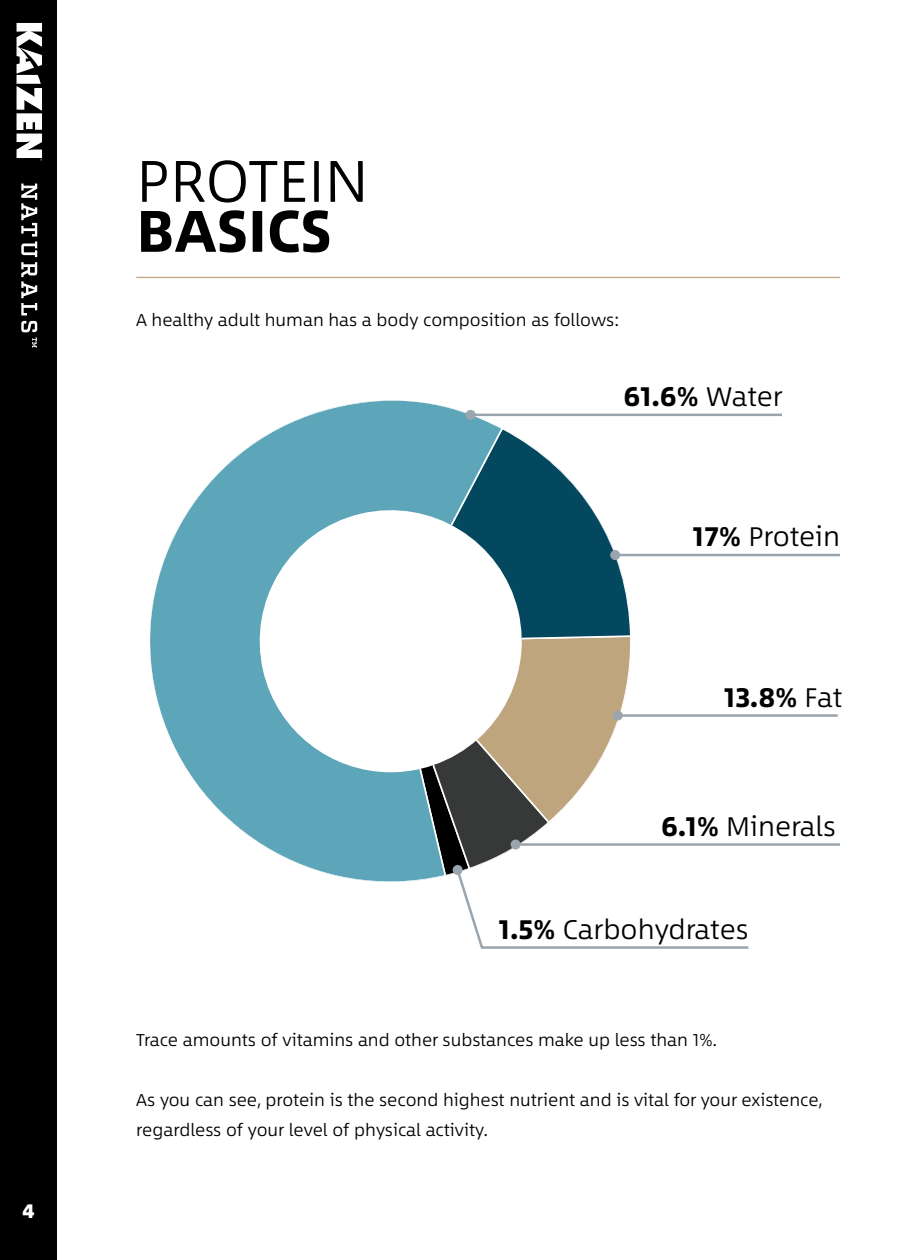
<style>
.page{position:relative;width:900px;height:1260px;background:#fff}
.page>*{position:absolute;margin:0;border:0;box-sizing:border-box;transform-origin:0 0}
.t1{font:300 60px "Between 1";color:#000}
.t2{font:700 60px "Between 1";color:#000}
.t3{font:300 27.5px "Between 1";color:#000}
.t4{font:700 27.5px "Between 1";color:#000}
.t5{font:800 20px "Between 1";color:#fff}
.t6{font:300 17.5px/30px "Between 1";color:#000}
.s1{font-weight:300}
.s2{font-weight:700}
</style>
<div class="page">
<hr style="left:136px;top:277px;width:704px;height:1px;background:#bea57d">
<div style="left:0;top:0;width:57px;height:1260px;background:#000"></div>
<svg style="left:17px;top:23px;width:25px;height:138px"></svg>
<svg style="left:21px;top:184px;width:16px;height:131px"></svg>
<svg style="left:21px;top:321px;width:16px;height:11px"></svg>
<svg style="left:32px;top:338px;width:5px;height:10px"></svg>
<svg style="left:504px;top:429px;width:128px;height:207px"></svg>
<svg style="left:150px;top:400px;width:354px;height:482px"></svg>
<hr style="left:471px;top:414px;width:311px;height:2px;background:#9aa5ae">
<div style="left:466px;top:410px;width:10px;height:10px;background:#9aa5ae;border-radius:50%"></div>
<hr style="left:615px;top:554px;width:225px;height:2px;background:#9aa5ae">
<div style="left:610px;top:550px;width:10px;height:10px;background:#9aa5ae;border-radius:50%"></div>
<hr style="left:618px;top:714px;width:220px;height:3px;background:#9aa5ae">
<hr style="left:516px;top:843px;width:324px;height:3px;background:#9aa5ae">
<svg style="left:388px;top:636px;width:363px;height:313px"></svg>
<div style="left:453px;top:865px;width:10px;height:10px;background:#9aa5ae;border-radius:50%"></div>
<p class="t5" style="left:22px;top:1198px;width:14px">4</p>
<h1 class="t1" style="left:136px;top:144px;width:234px">PROTEIN</h1>
<h1 class="t2" style="left:136px;top:194px;width:197px">BASICS</h1>
<p class="t6" style="left:136px;top:305px;width:485px">A healthy adult human has a body composition as follows:</p>
<h2 class="t4" style="left:624px;top:380px;width:161px">61.6% <span class="s1">Water</span></h2>
<h2 class="t3" style="left:693px;top:520px;width:149px"><span class="s2">17%</span> Protein</h2>
<h2 class="t4" style="left:724px;top:680px;width:120px">13.8% <span class="s1">Fat</span></h2>
<h2 class="t3" style="left:661px;top:809px;width:176px"><span class="s2">6.1%</span> Minerals</h2>
<h2 class="t3" style="left:499px;top:912px;width:251px"><span class="s2">1.5%</span> Carbohydrates</h2>
<p class="t6" style="left:136px;top:1025px;width:582px">Trace amounts of vitamins and other substances make up less than 1%.</p>
<p class="t6" style="left:136px;top:1085px;width:688px">As you can see, protein is the second highest nutrient and is vital for your existence, regardless of your level of physical activity.</p>
</div>
